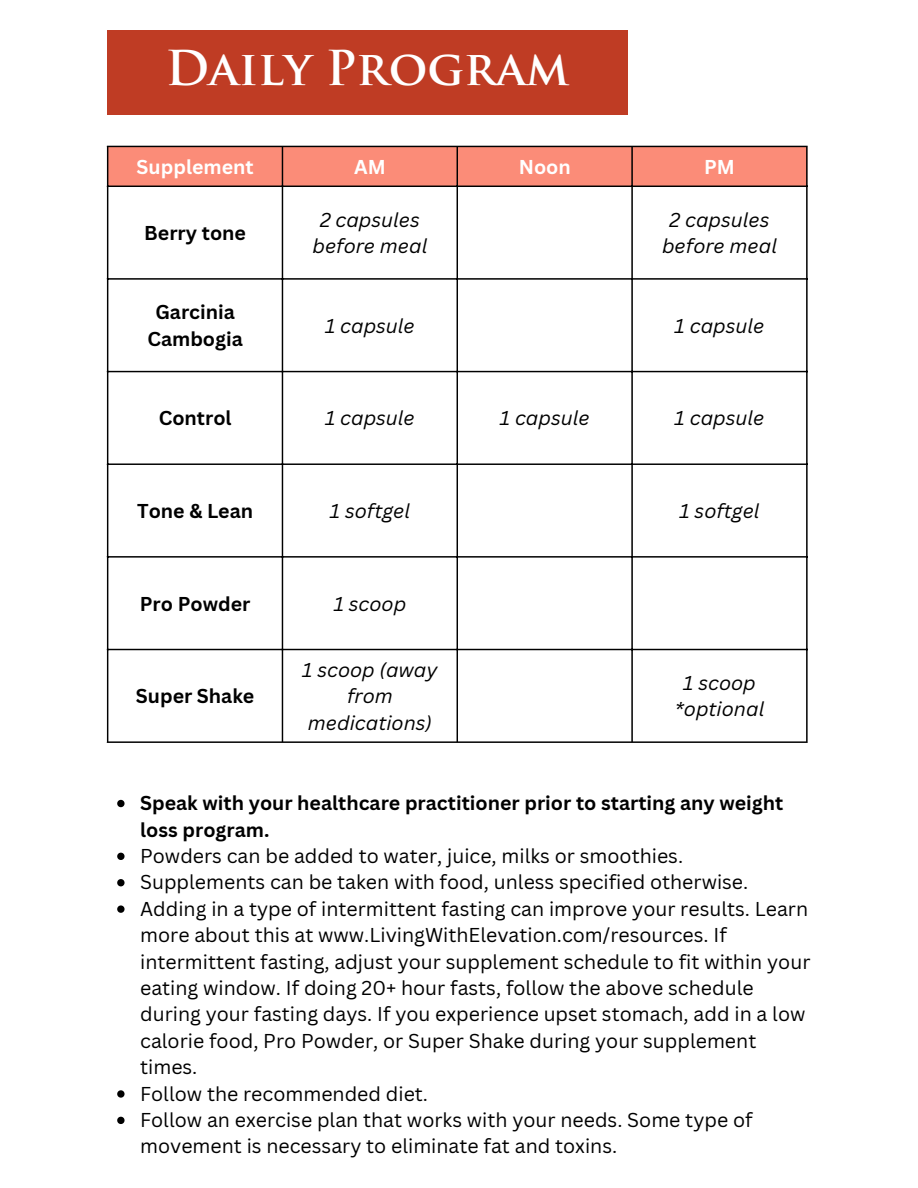
<style>
.page{position:relative;width:918px;height:1188px;background:#fff}
.page>*{position:absolute;margin:0;border:0;box-sizing:border-box;transform-origin:0 0}
.t1{font:700 46.95px "Trajan Pro";color:#fff}
.t2{font:19.5px/26.4px "Canva Sans";color:#000}
.t3{font:italic 19.5px/26.4px "Canva Sans";color:#000;text-align:center}
.t4{font:700 19.5px/26.4px "Canva Sans";color:#000;text-align:center}
.t5{font:700 19.5px "Canva Sans";color:#fff}
</style>
<div class="page">
<div style="left:107px;top:31px;width:521px;height:84px;background:#bf3c24"></div>
<div style="left:108px;top:147px;width:698px;height:39px;background:#fb8c78"></div>
<hr style="left:107px;top:147px;width:1px;height:594px;background:#000">
<hr style="left:282px;top:147px;width:1px;height:594px;background:#000">
<hr style="left:457px;top:147px;width:1px;height:594px;background:#000">
<hr style="left:631px;top:147px;width:2px;height:594px;background:#000">
<hr style="left:806px;top:147px;width:2px;height:594px;background:#000">
<hr style="left:107px;top:146px;width:701px;height:1px;background:#000">
<hr style="left:107px;top:186px;width:701px;height:1px;background:#000">
<hr style="left:107px;top:278px;width:701px;height:2px;background:#000">
<hr style="left:107px;top:371px;width:701px;height:1px;background:#000">
<hr style="left:107px;top:463px;width:701px;height:2px;background:#000">
<hr style="left:107px;top:556px;width:701px;height:2px;background:#000">
<hr style="left:107px;top:649px;width:701px;height:1px;background:#000">
<hr style="left:107px;top:741px;width:701px;height:2px;background:#000">
<svg style="left:117px;top:800px;width:8px;height:7px"></svg>
<svg style="left:117px;top:853px;width:8px;height:7px"></svg>
<svg style="left:117px;top:879px;width:8px;height:7px"></svg>
<svg style="left:117px;top:905px;width:8px;height:8px"></svg>
<svg style="left:117px;top:1090px;width:8px;height:8px"></svg>
<svg style="left:117px;top:1117px;width:8px;height:7px"></svg>
<h1 class="t1" style="left:165px;top:49px;width:406px">Daily Program</h1>
<p class="t5" style="left:137px;top:153px;width:119px">Supplement</p>
<p class="t5" style="left:354px;top:153px;width:33px">AM</p>
<p class="t5" style="left:519px;top:153px;width:54px">Noon</p>
<p class="t5" style="left:704px;top:153px;width:32px">PM</p>
<p class="t4" style="left:144px;top:219px;width:103px">Berry tone</p>
<p class="t4" style="left:147px;top:299px;width:97px">Garcinia<br>Cambogia</p>
<p class="t3" style="left:312px;top:206px;width:116px">2 capsules before meal</p>
<p class="t3" style="left:662px;top:206px;width:116px">2 capsules before meal</p>
<p class="t3" style="left:325px;top:312px;width:91px">1 capsule</p>
<p class="t3" style="left:675px;top:312px;width:91px">1 capsule</p>
<p class="t4" style="left:159px;top:404px;width:74px">Control</p>
<p class="t3" style="left:325px;top:404px;width:91px">1 capsule</p>
<p class="t3" style="left:500px;top:404px;width:91px">1 capsule</p>
<p class="t3" style="left:675px;top:404px;width:91px">1 capsule</p>
<p class="t4" style="left:137px;top:497px;width:118px">Tone &amp; Lean</p>
<p class="t3" style="left:330px;top:497px;width:82px">1 softgel</p>
<p class="t3" style="left:679px;top:497px;width:82px">1 softgel</p>
<p class="t4" style="left:140px;top:590px;width:112px">Pro Powder</p>
<p class="t3" style="left:334px;top:590px;width:74px">1 scoop</p>
<p class="t4" style="left:136px;top:682px;width:120px">Super Shake</p>
<p class="t3" style="left:302px;top:656px;width:137px">1 scoop (away from medications)</p>
<p class="t3" style="left:675px;top:669px;width:91px">1 scoop *optional</p>
<p class="t4" style="left:140px;top:789px;width:645px;text-align:left">Speak with your healthcare practitioner prior to starting any weight loss program.</p>
<p class="t2" style="left:140px;top:842px;width:672px">Powders can be added to water, juice, milks or smoothies.<br>Supplements can be taken with food, unless specified otherwise.<br>Adding in a type of intermittent fasting can improve your results. Learn more about this at www.LivingWithElevation.com/resources. If intermittent fasting, adjust your supplement schedule to fit within your eating window. If doing 20+ hour fasts, follow the above schedule during your fasting days. If you experience upset stomach, add in a low calorie food, Pro Powder, or Super Shake during your supplement times.<br>Follow the recommended diet.<br>Follow an exercise plan that works with your needs. Some type of movement is necessary to eliminate fat and toxins.</p>
</div>
